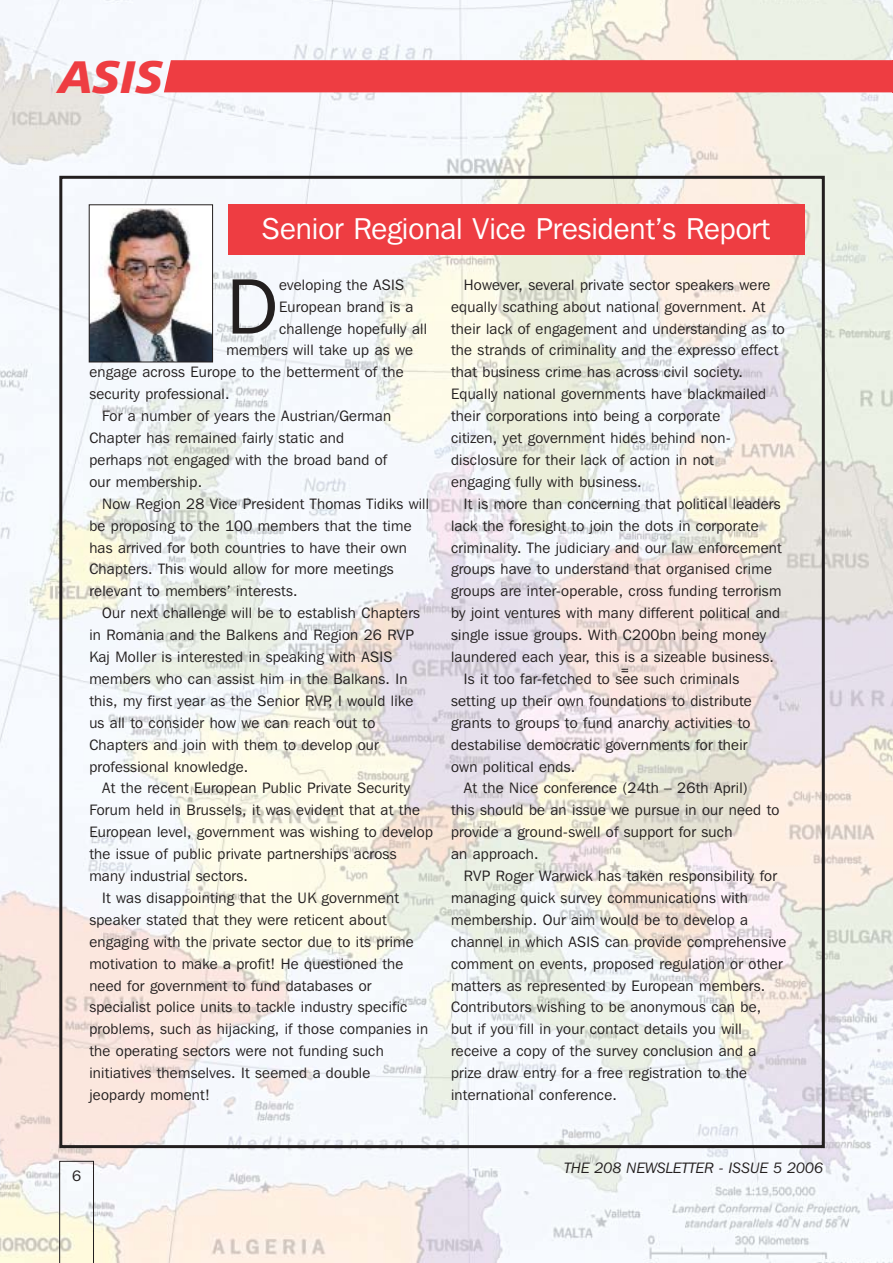
<style>
.page{position:relative;width:893px;height:1263px;background:#fff}
.page>*{position:absolute;margin:0;border:0;box-sizing:border-box;transform-origin:0 0}
.t1{font:78px "Franklin Gothic IT Cby BT";color:#231f1f}
.t2{font:45.6px "Humanist 777 BT Black Italic B";color:#ee3d42}
.t3{font:30px "Franklin Gothic IT Cby BT";color:#fff}
.t4{font:15px/21.9px "Franklin Gothic IT Cby BT";letter-spacing:.02em;color:#231f1f}
.t5{font:italic 15px "Franklin Gothic IT Cby BT";color:#231f1f}
</style>
<div class="page">
<img style="left:0;top:0;width:893px;height:1263px">
<svg style="left:59px;top:1161px;width:35px;height:102px"></svg>
<hr style="left:892px;top:60px;width:1px;height:32px;background:#ee3d42">
<div style="left:164px;top:60px;width:728px;height:32px;background:#ee3d42"></div>
<svg style="left:621px;top:669px;width:7px;height:3px"></svg>
<img style="left:91px;top:208px;width:120px;height:152px">
<div style="left:89px;top:204px;width:124px;height:158px;border:1px solid #231f1f"></div>
<div style="left:228px;top:204px;width:576px;height:51px;background:#ee3d42"></div>
<h2 class="t2" style="left:59px;top:59px;width:106px">ASIS</h2>
<h3 class="t3" style="left:262px;top:217px;width:510px">Senior Regional Vice President’s Report</h3>
<h1 class="t1" style="left:226px;top:277px;width:53px">D</h1>
<p class="t4" style="left:279px;top:275px;width:126px">eveloping the ASIS</p>
<p class="t4" style="left:279px;top:297px;width:136px">European brand is a</p>
<p class="t4" style="left:279px;top:319px;width:149px">challenge hopefully all</p>
<p class="t4" style="left:226px;top:340px;width:188px">members will take up as we</p>
<p class="t4" style="left:89px;top:362px;width:316px">engage across Europe to the betterment of the</p>
<p class="t4" style="left:89px;top:384px;width:142px">security professional.</p>
<p class="t4" style="left:102px;top:406px;width:290px">For a number of years the Austrian/German</p>
<p class="t4" style="left:89px;top:428px;width:256px">Chapter has remained fairly static and</p>
<p class="t4" style="left:89px;top:450px;width:299px">perhaps not engaged with the broad band of</p>
<p class="t4" style="left:89px;top:472px;width:114px">our membership.</p>
<p class="t4" style="left:102px;top:494px;width:329px">Now Region 28 Vice President Thomas Tidiks will</p>
<p class="t4" style="left:89px;top:516px;width:324px">be proposing to the 100 members that the time</p>
<p class="t4" style="left:89px;top:538px;width:319px">has arrived for both countries to have their own</p>
<p class="t4" style="left:89px;top:559px;width:306px">Chapters. This would allow for more meetings</p>
<p class="t4" style="left:89px;top:581px;width:210px">relevant to members’ interests.</p>
<p class="t4" style="left:102px;top:603px;width:319px">Our next challenge will be to establish Chapters</p>
<p class="t4" style="left:89px;top:625px;width:326px">in Romania and the Balkens and Region 26 RVP</p>
<p class="t4" style="left:89px;top:647px;width:305px">Kaj Moller is interested in speaking with ASIS</p>
<p class="t4" style="left:89px;top:669px;width:320px">members who can assist him in the Balkans. In</p>
<p class="t4" style="left:89px;top:691px;width:325px">this, my first year as the Senior RVP, I would like</p>
<p class="t4" style="left:89px;top:713px;width:288px">us all to consider how we can reach out to</p>
<p class="t4" style="left:89px;top:735px;width:291px">Chapters and join with them to develop our</p>
<p class="t4" style="left:89px;top:757px;width:161px">professional knowledge.</p>
<p class="t4" style="left:102px;top:778px;width:309px">At the recent European Public Private Security</p>
<p class="t4" style="left:89px;top:800px;width:332px">Forum held in Brussels, it was evident that at the</p>
<p class="t4" style="left:89px;top:822px;width:345px">European level, government was wishing to develop</p>
<p class="t4" style="left:89px;top:844px;width:309px">the issue of public private partnerships across</p>
<p class="t4" style="left:89px;top:866px;width:160px">many industrial sectors.</p>
<p class="t4" style="left:102px;top:888px;width:298px">It was disappointing that the UK government</p>
<p class="t4" style="left:89px;top:910px;width:299px">speaker stated that they were reticent about</p>
<p class="t4" style="left:89px;top:932px;width:326px">engaging with the private sector due to its prime</p>
<p class="t4" style="left:89px;top:954px;width:316px">motivation to make a profit! He questioned the</p>
<p class="t4" style="left:89px;top:976px;width:284px">need for government to fund databases or</p>
<p class="t4" style="left:89px;top:997px;width:320px">specialist police units to tackle industry specific</p>
<p class="t4" style="left:89px;top:1019px;width:340px">problems, such as hijacking, if those companies in</p>
<p class="t4" style="left:89px;top:1041px;width:296px">the operating sectors were not funding such</p>
<p class="t4" style="left:89px;top:1063px;width:282px">initiatives themselves. It seemed a double</p>
<p class="t4" style="left:89px;top:1085px;width:122px">jeopardy moment!</p>
<p class="t4" style="left:451px;top:275px;width:335px;text-indent:13px">However, several private sector speakers were equally scathing about national government. At their lack of engagement and understanding as to the strands of criminality and the expresso effect that business crime has across civil society.<br>Equally national governments have blackmailed their corporations into being a corporate<br>citizen, yet government hides behind non&shy;disclosure for their lack of action in not<br>engaging fully with business.</p>
<p class="t4" style="left:464px;top:494px;width:318px">It is more than concerning that political leaders</p>
<p class="t4" style="left:451px;top:516px;width:309px">lack the foresight to join the dots in corporate</p>
<p class="t4" style="left:451px;top:538px;width:332px">criminality. The judiciary and our law enforcement</p>
<p class="t4" style="left:451px;top:559px;width:322px">groups have to understand that organised crime</p>
<p class="t4" style="left:451px;top:581px;width:332px">groups are inter-operable, cross funding terrorism</p>
<p class="t4" style="left:451px;top:603px;width:330px">by joint ventures with many different political and</p>
<p class="t4" style="left:451px;top:625px;width:316px">single issue groups. With C200bn being money</p>
<p class="t4" style="left:451px;top:647px;width:324px">laundered each year, this is a sizeable business.</p>
<p class="t4" style="left:464px;top:669px;width:277px">Is it too far-fetched to see such criminals</p>
<p class="t4" style="left:451px;top:691px;width:302px">setting up their own foundations to distribute</p>
<p class="t4" style="left:451px;top:713px;width:301px">grants to groups to fund anarchy activities to</p>
<p class="t4" style="left:451px;top:735px;width:298px">destabilise democratic governments for their</p>
<p class="t4" style="left:451px;top:757px;width:126px">own political ends.</p>
<p class="t4" style="left:464px;top:778px;width:286px">At the Nice conference (24th – 26th April)</p>
<p class="t4" style="left:451px;top:800px;width:330px">this should be an issue we pursue in our need to</p>
<p class="t4" style="left:451px;top:822px;width:283px">provide a ground-swell of support for such</p>
<p class="t4" style="left:451px;top:844px;width:89px">an approach.</p>
<p class="t4" style="left:464px;top:866px;width:315px">RVP Roger Warwick has taken responsibility for</p>
<p class="t4" style="left:451px;top:888px;width:298px">managing quick survey communications with</p>
<p class="t4" style="left:451px;top:910px;width:298px">membership. Our aim would be to develop a</p>
<p class="t4" style="left:451px;top:932px;width:337px">channel in which ASIS can provide comprehensive</p>
<p class="t4" style="left:451px;top:954px;width:333px">comment on events, proposed regulation or other</p>
<p class="t4" style="left:451px;top:976px;width:316px">matters as represented by European members.</p>
<p class="t4" style="left:451px;top:997px;width:312px">Contributors wishing to be anonymous can be,</p>
<p class="t4" style="left:451px;top:1019px;width:292px">but if you fill in your contact details you will</p>
<p class="t4" style="left:451px;top:1041px;width:307px">receive a copy of the survey conclusion and a</p>
<p class="t4" style="left:451px;top:1063px;width:297px">prize draw entry for a free registration to the</p>
<p class="t4" style="left:451px;top:1085px;width:167px">international conference.</p>
<p class="t4" style="left:72px;top:1166px;width:10px">6</p>
<p class="t5" style="left:564px;top:1162px;width:261px">THE 208 NEWSLETTER - ISSUE 5 2006</p>
</div>
